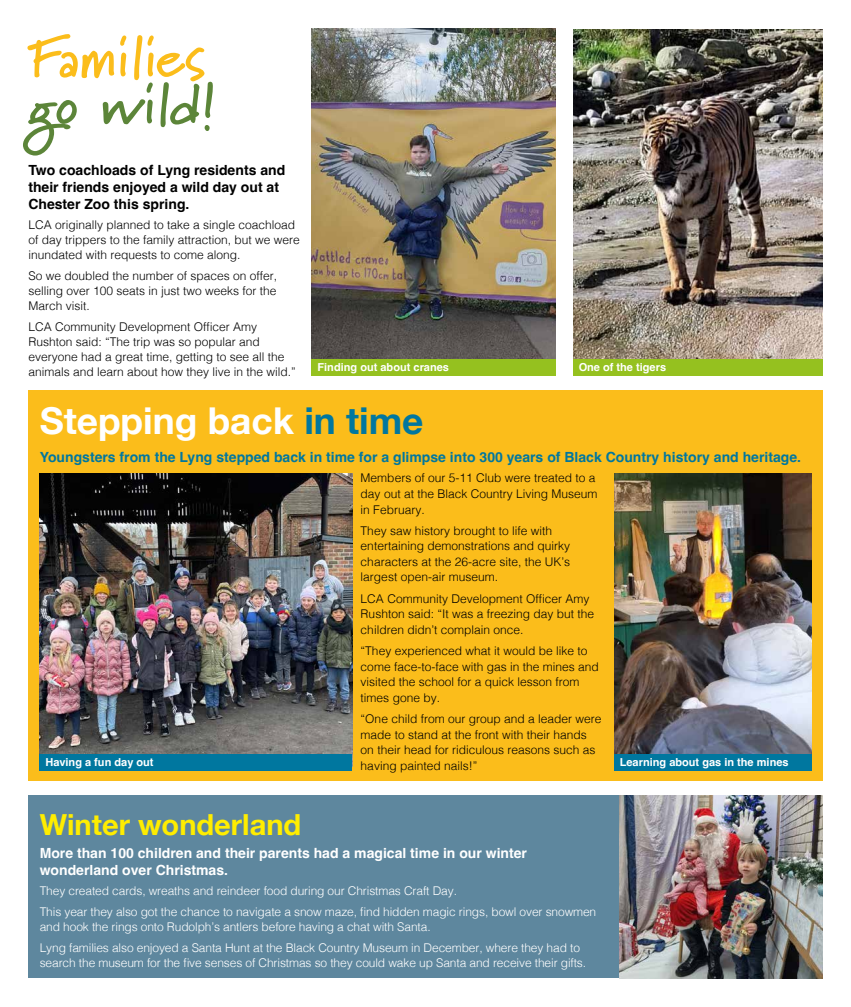
<style>
.page{position:relative;width:851px;height:1007px;background:#fff}
.page>*{position:absolute;margin:0;border:0;box-sizing:border-box;transform-origin:0 0}
.t1{font:700 57px "Marydale";letter-spacing:-.01em;color:#fbbd1b;scale:1.05 1}
.t2{font:700 57px "Marydale";letter-spacing:-.01em;color:#5c8539;scale:1.05 1}
.t3{font:700 37px "Helvetica Neue";color:#fff}
.t4{font:700 29px "Helvetica Neue";color:#ffed00}
.t5{font:700 14px "Helvetica";color:#00779f}
.t6{font:700 14px/17px "Helvetica";color:#000}
.t7{font:700 14px/17px "Helvetica";color:#fff}
.t8{font:300 12px/15.6px "Helvetica";color:#000}
.t9{font:300 12px/20.7px "Helvetica";letter-spacing:-.01em;color:#fff}
.t10{font:700 11px "Helvetica";color:#fff}
.s1{color:#00779f}
</style>
<div class="page">
<div style="left:28px;top:390px;width:794px;height:390px;background:#fbbd1b"></div>
<div style="left:28px;top:795px;width:591px;height:183px;background:#5e879e"></div>
<img style="left:573px;top:29px;width:249px;height:330px">
<img style="left:312px;top:28px;width:244px;height:331px">
<div style="left:573px;top:359px;width:249px;height:17px;background:#95c11f"></div>
<div style="left:312px;top:359px;width:244px;height:17px;background:#95c11f"></div>
<img style="left:40px;top:473px;width:312px;height:280px">
<img style="left:614px;top:473px;width:197px;height:280px">
<img style="left:619px;top:795px;width:203px;height:183px">
<div style="left:40px;top:753px;width:312px;height:17px;background:#00779f"></div>
<div style="left:614px;top:753px;width:197px;height:17px;background:#00779f"></div>
<h1 class="t1" style="left:28px;top:24px;width:170px">Families</h1>
<h1 class="t2" style="left:28px;top:71px;width:181px">go wild!</h1>
<p class="t6" style="left:28px;top:163px;width:258px">Two coachloads of Lyng residents and their friends enjoyed a wild day out at<br>Chester Zoo this spring.</p>
<p class="t8" style="left:28px;top:217px;width:273px;line-height:15px">LCA originally planned to take a single coachload of day trippers to the family attraction, but we were inundated with requests to come along.</p>
<p class="t8" style="left:28px;top:267px;width:250px;line-height:15px;text-align:justify">So we doubled the number of spaces on offer, selling over 100 seats in just two weeks for the March visit.</p>
<p class="t8" style="left:28px;top:318px;width:269px;line-height:15px">LCA Community Development Officer Amy Rushton said: “The trip was so popular and everyone had a great time, getting to see all the animals and learn about how they live in the wild.”</p>
<p class="t10" style="left:317px;top:360px;width:133px">Finding out about cranes</p>
<p class="t10" style="left:578px;top:360px;width:89px">One of the tigers</p>
<h2 class="t3" style="left:40px;top:391px;width:385px">Stepping back <span class="s1">in time</span></h2>
<p class="t5" style="left:40px;top:448px;width:762px">Youngsters from the Lyng stepped back in time for a glimpse into 300 years of Black Country history and heritage.</p>
<p class="t8" style="left:360px;top:469px;width:238px">Members of our 5-11 Club were treated to a day out at the Black Country Living Museum in February.</p>
<p class="t8" style="left:360px;top:522px;width:211px">They saw history brought to life with entertaining demonstrations and quirky characters at the 26-acre site, the UK’s largest open-air museum.</p>
<p class="t8" style="left:360px;top:589px;width:235px">LCA Community Development Officer Amy<br>Rushton said: “It was a freezing day but the children didn’t complain once.</p>
<p class="t8" style="left:360px;top:642px;width:240px">“They experienced what it would be like to come face-to-face with gas in the mines and visited the school for a quick lesson from times gone by.</p>
<p class="t8" style="left:360px;top:710px;width:242px">“One child from our group and a leader were made to stand at the front with their hands on their head for ridiculous reasons such as having painted nails!”</p>
<p class="t10" style="left:45px;top:755px;width:110px">Having a fun day out</p>
<p class="t10" style="left:619px;top:755px;width:170px">Learning about gas in the mines</p>
<h3 class="t4" style="left:40px;top:801px;width:263px">Winter wonderland</h3>
<p class="t7" style="left:40px;top:845px;width:489px">More than 100 children and their parents had a magical time in our winter wonderland over Christmas.</p>
<p class="t9" style="left:40px;top:879px;width:558px">They created cards, wreaths and reindeer food during our Christmas Craft Day.<br>This year they also got the chance to navigate a snow maze, find hidden magic rings, bowl over snowmen</p>
<p class="t9" style="left:40px;top:915px;width:541px">and hook the rings onto Rudolph’s antlers before having a chat with Santa.<br>Lyng families also enjoyed a Santa Hunt at the Black Country Museum in December, where they had to</p>
<p class="t9" style="left:40px;top:951px;width:548px">search the museum for the five senses of Christmas so they could wake up Santa and receive their gifts.</p>
</div>
